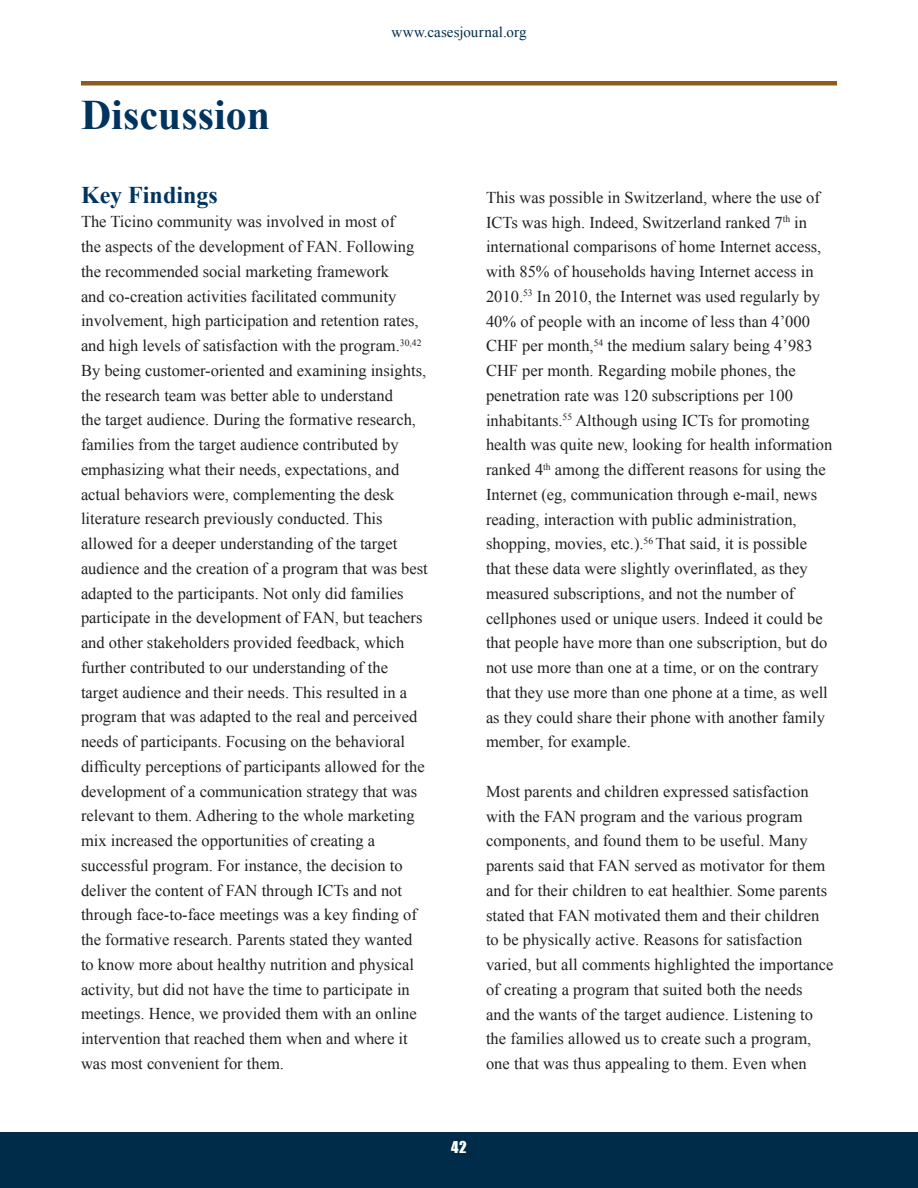
<style>
.page{position:relative;width:918px;height:1188px;background:#fff}
.page>*{position:absolute;margin:0;border:0;box-sizing:border-box;transform-origin:0 0}
.heading_1{font:700 42px "Times New Roman";color:#00335e}
.t1{font:700 24px "Times New Roman";color:#00335e}
.t2{font:16.5px/24.8px "Times New Roman";color:#231f20}
.Body_Text{font:15px "Times New Roman";letter-spacing:.005em;color:#002c49}
.Body_Text-2{font:15px "Impact";color:#fff}
</style>
<div class="page">
<div style="left:0;top:1133px;width:918px;height:55px;background:#002c49"></div>
<div style="left:81px;top:81px;width:756px;height:5px;background:#8e5a1f"></div>
<p class="heading_1" style="left:81px;top:85px;width:191px">Discussion</p>
<p class="Body_Text" style="left:391px;top:22px;width:137px">www.casesjournal.org</p>
<p class="t1" style="left:81px;top:177px;width:138px">Key Findings</p>
<p class="t2" style="left:81px;top:209px;width:348px">The Ticino community was involved in most of<br>the aspects of the development of FAN. Following the recommended social marketing framework<br>and co-creation activities facilitated community involvement, high participation and retention rates, and high levels of satisfaction with the program.<sup>30,42<br></sup>By being customer-oriented and examining insights, the research team was better able to understand<br>the target audience. During the formative research, families from the target audience contributed by emphasizing what their needs, expectations, and actual behaviors were, complementing the desk literature research previously conducted. This allowed for a deeper understanding of the target audience and the creation of a program that was best adapted to the participants. Not only did families participate in the development of FAN, but teachers and other stakeholders provided feedback, which further contributed to our understanding of the target audience and their needs. This resulted in a program that was adapted to the real and perceived needs of participants. Focusing on the behavioral difficulty perceptions of participants allowed for the development of a communication strategy that was relevant to them. Adhering to the whole marketing mix increased the opportunities of creating a successful program. For instance, the decision to deliver the content of FAN through ICTs and not through face-to-face meetings was a key finding of the formative research. Parents stated they wanted to know more about healthy nutrition and physical activity, but did not have the time to participate in meetings. Hence, we provided them with an online intervention that reached them when and where it was most convenient for them.</p>
<p class="t2" style="left:486px;top:184px;width:348px">This was possible in Switzerland, where the use of ICTs was high. Indeed, Switzerland ranked 7<sup>th</sup> in international comparisons of home Internet access, with 85% of households having Internet access in 2010.<sup>53</sup> In 2010, the Internet was used regularly by 40% of people with an income of less than 4’000<br>CHF per month,<sup>54</sup> the medium salary being 4’983<br>CHF per month. Regarding mobile phones, the penetration rate was 120 subscriptions per 100 inhabitants.<sup>55</sup> Although using ICTs for promoting health was quite new, looking for health information ranked 4<sup>th</sup> among the different reasons for using the Internet (eg, communication through e-mail, news reading, interaction with public administration, shopping, movies, etc.).<sup>56</sup> That said, it is possible that these data were slightly overinflated, as they measured subscriptions, and not the number of cellphones used or unique users. Indeed it could be that people have more than one subscription, but do not use more than one at a time, or on the contrary that they use more than one phone at a time, as well as they could share their phone with another family member, for example.</p>
<p class="t2" style="left:486px;top:778px;width:349px">Most parents and children expressed satisfaction with the FAN program and the various program components, and found them to be useful. Many parents said that FAN served as motivator for them and for their children to eat healthier. Some parents stated that FAN motivated them and their children to be physically active. Reasons for satisfaction varied, but all comments highlighted the importance of creating a program that suited both the needs<br>and the wants of the target audience. Listening to the families allowed us to create such a program, one that was thus appealing to them. Even when</p>
<p class="Body_Text-2" style="left:451px;top:1136px;width:17px">42</p>
</div>
